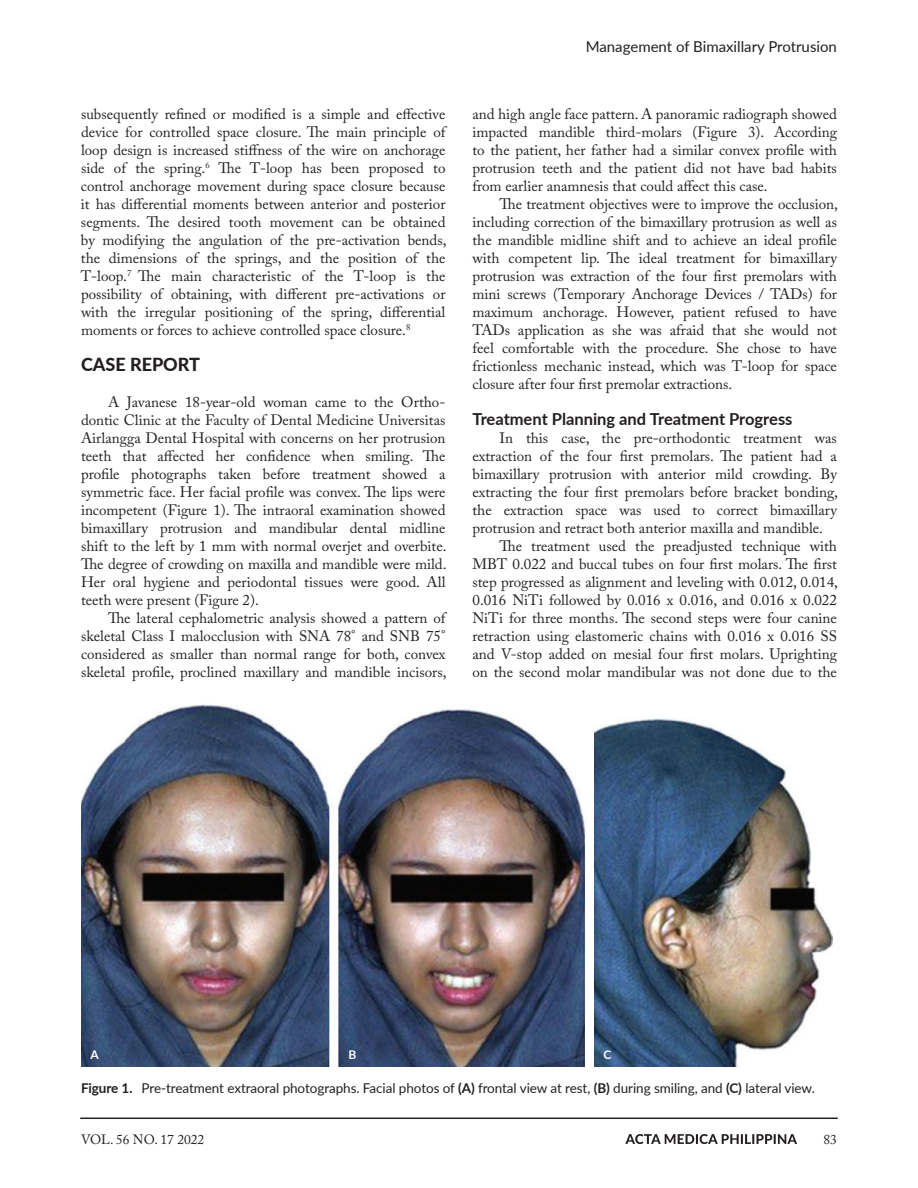
<style>
.page{position:relative;width:918px;height:1188px;background:#fff}
.page>*{position:absolute;margin:0;border:0;box-sizing:border-box;transform-origin:0 0}
.t1{font:900 18px "Lato";color:#231f20}
.t2{font:700 16.5px "Lato";color:#231f20}
.t3{font:15px/18px "Adobe Caslon Pro";color:#231f20;text-align:justify}
.t4{font:15px "Lato";color:#231f20}
.t5{font:13.5px "Lato";letter-spacing:-.005em;color:#231f20}
.t6{font:13.5px "Adobe Caslon Pro";color:#231f20}
.t7{font:700 12px "Lato";color:#fff}
.s1{font-weight:700}
</style>
<div class="page">
<img style="left:81px;top:704px;width:752px;height:362px">
<hr style="left:80px;top:1118px;width:758px;height:1px;background:#231f20">
<svg style="left:625px;top:1134px;width:172px;height:10px"></svg>
<p class="t3" style="left:81px;top:105px;width:367px">subsequently refined or modified is a simple and effective device for controlled space closure. The main principle of loop design is increased stiffness of the wire on anchorage side of the spring.<sup>6</sup> The T-loop has been proposed to control anchorage movement during space closure because it has differential moments between anterior and posterior segments. The desired tooth movement can be obtained by modifying the angulation of the pre-activation bends, the dimensions of the springs, and the position of the T-loop.<sup>7</sup> The main characteristic of the T-loop is the possibility of obtaining, with different pre-activations or with the irregular positioning of the spring, differential moments or forces to achieve controlled space closure.<sup>8</sup></p>
<p class="t1" style="left:81px;top:351px;width:121px">CASE REPORT</p>
<p class="t3" style="left:81px;top:393px;width:367px;text-indent:27px">A Javanese 18-year-old woman came to the Ortho&shy;dontic Clinic at the Faculty of Dental Medicine Universitas Airlangga Dental Hospital with concerns on her protrusion teeth that affected her confidence when smiling. The profile photographs taken before treatment showed a symmetric face. Her facial profile was convex. The lips were incompetent (Figure 1). The intraoral examination showed bimaxillary protrusion and mandibular dental midline shift to the left by 1 mm with normal overjet and overbite.<br>The degree of crowding on maxilla and mandible were mild.<br>Her oral hygiene and periodontal tissues were good. All teeth were present (Figure 2).</p>
<p class="t3" style="left:81px;top:609px;width:367px;text-indent:27px">The lateral cephalometric analysis showed a pattern of skeletal Class I malocclusion with SNA 78° and SNB 75° considered as smaller than normal range for both, convex skeletal profile, proclined maxillary and mandible incisors,</p>
<p class="t4" style="left:586px;top:35px;width:253px">Management of Bimaxillary Protrusion</p>
<p class="t3" style="left:472px;top:105px;width:366px">and high angle face pattern. A panoramic radiograph showed impacted mandible third-molars (Figure 3). According to the patient, her father had a similar convex profile with protrusion teeth and the patient did not have bad habits from earlier anamnesis that could affect this case.</p>
<p class="t3" style="left:472px;top:195px;width:367px;text-indent:27px">The treatment objectives were to improve the occlusion, including correction of the bimaxillary protrusion as well as the mandible midline shift and to achieve an ideal profile with competent lip. The ideal treatment for bimaxillary protrusion was extraction of the four first premolars with mini screws (Temporary Anchorage Devices / TADs) for maximum anchorage. However, patient refused to have TADs application as she was afraid that she would not feel comfortable with the procedure. She chose to have frictionless mechanic instead, which was T-loop for space closure after four first premolar extractions.</p>
<p class="t2" style="left:472px;top:407px;width:322px">Treatment Planning and Treatment Progress</p>
<p class="t3" style="left:472px;top:429px;width:367px;text-indent:27px">In this case, the pre-orthodontic treatment was extraction of the four first premolars. The patient had a bimaxillary protrusion with anterior mild crowding. By extracting the four first premolars before bracket bonding, the extraction space was used to correct bimaxillary protrusion and retract both anterior maxilla and mandible.</p>
<p class="t3" style="left:472px;top:537px;width:367px;text-indent:27px">The treatment used the preadjusted technique with MBT 0.022 and buccal tubes on four first molars. The first step progressed as alignment and leveling with 0.012, 0.014, 0.016 NiTi followed by 0.016 x 0.016, and 0.016 x 0.022<br>NiTi for three months. The second steps were four canine retraction using elastomeric chains with 0.016 x 0.016 SS and V-stop added on mesial four first molars. Uprighting on the second molar mandibular was not done due to the</p>
<p class="t7" style="left:91px;top:1046px;width:10px">A</p>
<p class="t7" style="left:348px;top:1046px;width:9px">B</p>
<p class="t7" style="left:604px;top:1046px;width:9px">C</p>
<p class="t5" style="left:81px;top:1079px;width:736px"><span class="s1">Figure 1.</span> Pre-treatment extraoral photographs. Facial photos of <span class="s1">(A)</span> frontal view at rest, <span class="s1">(B)</span> during smiling, and <span class="s1">(C)</span> lateral view.</p>
<p class="t6" style="left:81px;top:1131px;width:125px">VOL. 56 NO. 17 2022</p>
<p class="t6" style="left:824px;top:1131px;width:15px">83</p>
</div>
